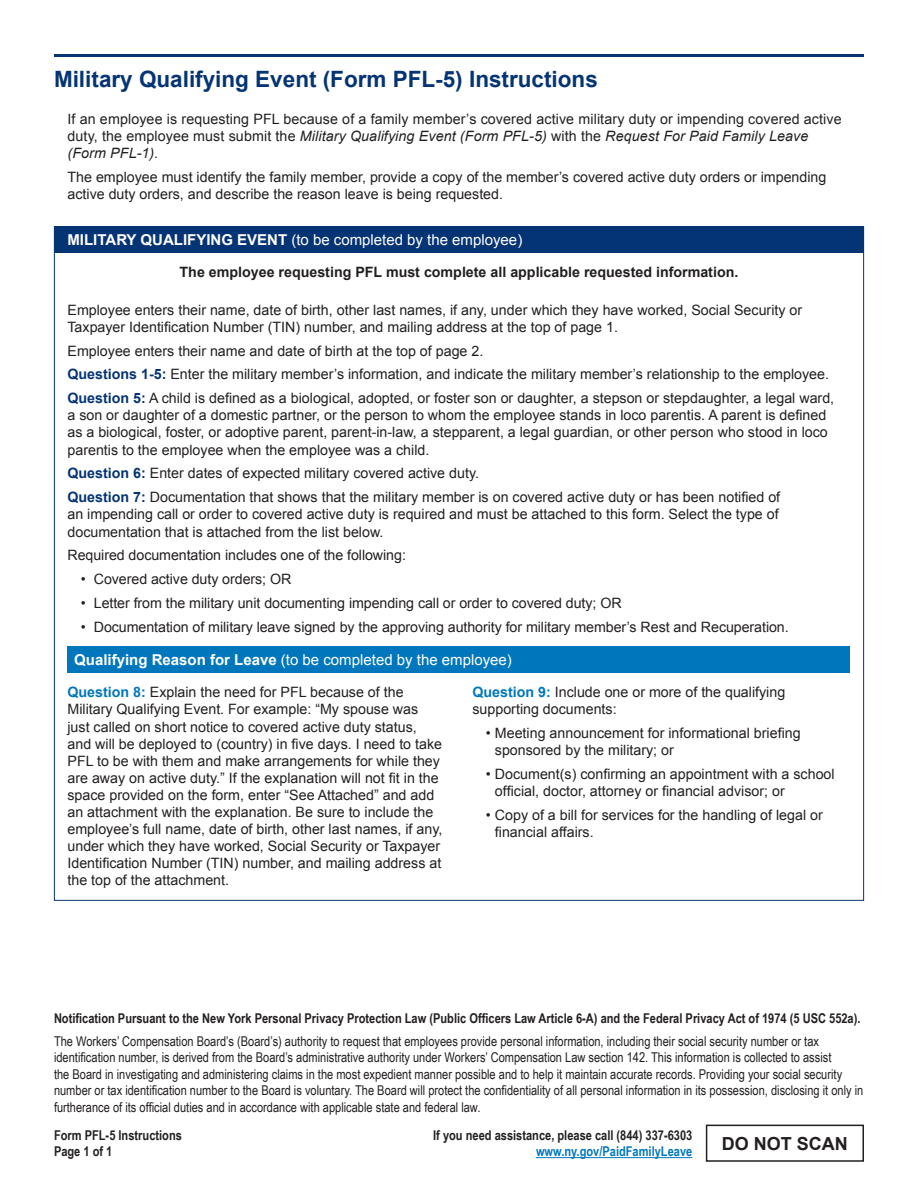
<style>
.page{position:relative;width:918px;height:1188px;background:#fff}
.page>*{position:absolute;margin:0;border:0;box-sizing:border-box;transform-origin:0 0}
.t1{font:700 22.5px "Arial";color:#053474}
.t2{font:700 18px "Arial";color:#231f20}
.t3{font:15px "Arial";color:#fff}
.t4{font:14.25px/17.1px "Arial";color:#231f20}
.t5{font:700 14.25px "Arial";color:#231f20}
.t6{font:13.5px/16.5px "Arial Narrow";color:#231f20}
.t7{font:700 13.5px/16.2px "Arial Narrow";color:#231f20}
.t8{font:700 13.5px "Arial Narrow";color:#0077bd}
.s1{font-style:italic}
.s2{font-weight:700}
.s3{font-weight:700;color:#053474}
.s4{font-weight:700;color:#0077bd}
</style>
<div class="page">
<hr style="left:54px;top:54px;width:810px;height:3px;background:#053474">
<hr style="left:536px;top:1157px;width:156px;height:1px;background:#0077bd">
<div style="left:54px;top:226px;width:810px;height:27px;background:#053474"></div>
<div style="left:68px;top:646px;width:782px;height:28px;background:#0077bd"></div>
<div style="left:706px;top:1125px;width:158px;height:37px;border:2px solid #231f20"></div>
<h1 class="t1" style="left:54px;top:64px;width:545px">Military Qualifying Event (Form PFL-5) Instructions</h1>
<p class="t4" style="left:68px;top:111px;width:776px">If an employee is requesting PFL because of a family member’s covered active military duty or impending covered active duty, the employee must submit the <span class="s1">Military Qualifying Event (Form PFL-5)</span> with the <span class="s1">Request For Paid Family Leave (Form PFL-1).</span></p>
<p class="t4" style="left:68px;top:169px;width:761px">The employee must identify the family member, provide a copy of the member’s covered active duty orders or impending active duty orders, and describe the reason leave is being requested.</p>
<p class="t3" style="left:68px;top:230px;width:456px"><span class="s2">MILITARY QUALIFYING EVENT</span> (to be completed by the employee)</p>
<p class="t5" style="left:180px;top:263px;width:560px">The employee requesting PFL must complete all applicable requested information.</p>
<p class="t4" style="left:68px;top:301px;width:736px">Employee enters their name, date of birth, other last names, if any, under which they have worked, Social Security or<br>Taxpayer Identification Number (TIN) number, and mailing address at the top of page 1.</p>
<p class="t4" style="left:68px;top:339px;width:768px;line-height:23.9px">Employee enters their name and date of birth at the top of page 2.<br><span class="s3">Questions 1-5:</span> Enter the military member’s information, and indicate the military member’s relationship to the employee.<br><span class="s3">Question 5:</span> A child is defined as a biological, adopted, or foster son or daughter, a stepson or stepdaughter, a legal ward,</p>
<p class="t4" style="left:68px;top:407px;width:762px;text-align:justify">a son or daughter of a domestic partner, or the person to whom the employee stands in loco parentis. A parent is defined as a biological, foster, or adoptive parent, parent-in-law, a stepparent, a legal guardian, or other person who stood in loco parentis to the employee when the employee was a child.</p>
<p class="t4" style="left:68px;top:462px;width:714px;line-height:23.9px"><span class="s3">Question 6:</span> Enter dates of expected military covered active duty.<br><span class="s3">Question 7:</span> Documentation that shows that the military member is on covered active duty or has been notified of</p>
<p class="t4" style="left:68px;top:506px;width:713px">an impending call or order to covered active duty is required and must be attached to this form. Select the type of documentation that is attached from the list below.</p>
<p class="t4" style="left:68px;top:547px;width:340px">Required documentation includes one of the following:</p>
<p class="t4" style="left:81px;top:571px;width:212px">• Covered active duty orders; OR</p>
<p class="t4" style="left:81px;top:595px;width:542px">• Letter from the military unit documenting impending call or order to covered duty; OR</p>
<p class="t4" style="left:81px;top:619px;width:709px">• Documentation of military leave signed by the approving authority for military member’s Rest and Recuperation.</p>
<p class="t3" style="left:74px;top:650px;width:439px"><span class="s2">Qualifying Reason for Leave</span> (to be completed by the employee)</p>
<p class="t4" style="left:68px;top:684px;width:376px"><span class="s4">Question 8:</span> Explain the need for PFL because of the Military Qualifying Event. For example: “My spouse was just called on short notice to covered active duty status, and will be deployed to (country) in five days. I need to take PFL to be with them and make arrangements for while they are away on active duty.” If the explanation will not fit in the space provided on the form, enter “See Attached” and add an attachment with the explanation. Be sure to include the employee’s full name, date of birth, other last names, if any, under which they have worked, Social Security or Taxpayer Identification Number (TIN) number, and mailing address at the top of the attachment.</p>
<p class="t4" style="left:472px;top:684px;width:314px"><span class="s4">Question 9:</span> Include one or more of the qualifying supporting documents:</p>
<p class="t4" style="left:495px;top:725px;width:307px;text-indent:-9px">• Meeting announcement for informational briefing sponsored by the military; or</p>
<p class="t4" style="left:495px;top:766px;width:341px;text-indent:-9px">• Document(s) confirming an appointment with a school official, doctor, attorney or financial advisor; or</p>
<p class="t4" style="left:495px;top:807px;width:329px;text-indent:-9px">• Copy of a bill for services for the handling of legal or financial affairs.</p>
<p class="t7" style="left:54px;top:1009px;width:808px">Notification Pursuant to the New York Personal Privacy Protection Law (Public Officers Law Article 6-A) and the Federal Privacy Act of 1974 (5 USC 552a).</p>
<p class="t6" style="left:54px;top:1032px;width:811px">The Workers’ Compensation Board’s (Board’s) authority to request that employees provide personal information, including their social security number or tax identification number, is derived from the Board’s administrative authority under Workers’ Compensation Law section 142. This information is collected to assist<br>the Board in investigating and administering claims in the most expedient manner possible and to help it maintain accurate records. Providing your social security number or tax identification number to the Board is voluntary. The Board will protect the confidentiality of all personal information in its possession, disclosing it only in furtherance of its official duties and in accordance with applicable state and federal law.</p>
<p class="t2" style="left:722px;top:1131px;width:128px">DO NOT SCAN</p>
<p class="t7" style="left:433px;top:1126px;width:261px">If you need assistance, please call (844) 337-6303</p>
<p class="t8" style="left:536px;top:1141px;width:158px">www.ny.gov/PaidFamilyLeave</p>
<p class="t7" style="left:54px;top:1126px;width:129px">Form PFL-5 Instructions<br>Page 1 of 1</p>
</div>
